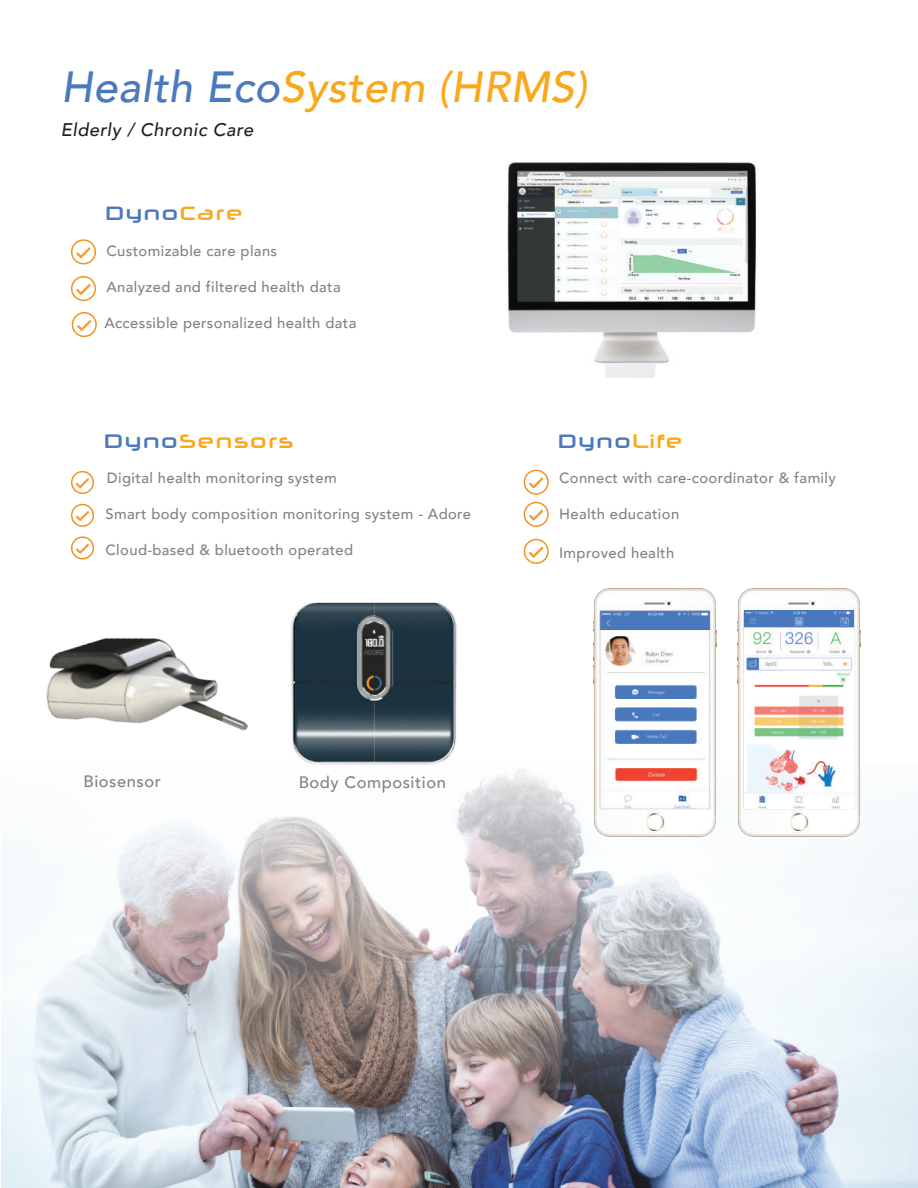
<style>
.page{position:relative;width:918px;height:1188px;background:#fff}
.page>*{position:absolute;margin:0;border:0;box-sizing:border-box;transform-origin:0 0}
.t1{font:italic 500 43.5px "Avenir";letter-spacing:.01em;color:#f9a81b}
.t2{font:700 31.05px "Neuropol X";letter-spacing:.025em;color:#f9a81b}
.t3{font:700 30.75px "Neuropol X";letter-spacing:.025em;color:#4a79bd}
.t4{font:italic 500 18.3px "Avenir";letter-spacing:.025em;color:#231f20}
.t5{font:500 16.5px "Avenir";letter-spacing:.035em;color:#808285}
.t6{font:500 14.85px "Avenir";letter-spacing:.025em;color:#808285}
.s1{color:#4a79bd}
.s2{color:#f9a81b}
</style>
<div class="page">
<img style="left:1px;top:646px;width:917px;height:542px">
<img style="left:1px;top:602px;width:332px;height:197px">
<svg style="left:76px;top:478px;width:13px;height:10px"></svg>
<div style="left:71px;top:471px;width:23px;height:23px;border:2px solid #f49120;border-radius:50%"></div>
<svg style="left:76px;top:511px;width:13px;height:10px"></svg>
<div style="left:71px;top:504px;width:23px;height:23px;border:2px solid #f49120;border-radius:50%"></div>
<svg style="left:76px;top:544px;width:13px;height:10px"></svg>
<div style="left:71px;top:536px;width:23px;height:24px;border:2px solid #f49120;border-radius:50%"></div>
<svg style="left:76px;top:247px;width:15px;height:11px"></svg>
<div style="left:71px;top:239px;width:25px;height:25px;border:2px solid #f49120;border-radius:50%"></div>
<svg style="left:76px;top:284px;width:15px;height:11px"></svg>
<div style="left:71px;top:276px;width:25px;height:25px;border:2px solid #f49120;border-radius:50%"></div>
<svg style="left:77px;top:320px;width:14px;height:11px"></svg>
<div style="left:72px;top:312px;width:25px;height:25px;border:2px solid #f49120;border-radius:50%"></div>
<img style="left:594px;top:588px;width:123px;height:249px">
<img style="left:737px;top:588px;width:124px;height:249px">
<img style="left:744px;top:611px;width:110px;height:197px">
<svg style="left:529px;top:478px;width:14px;height:10px"></svg>
<div style="left:524px;top:470px;width:25px;height:25px;border:2px solid #f49120;border-radius:50%"></div>
<svg style="left:529px;top:510px;width:14px;height:11px"></svg>
<div style="left:524px;top:502px;width:25px;height:25px;border:2px solid #f49120;border-radius:50%"></div>
<svg style="left:529px;top:547px;width:14px;height:11px"></svg>
<div style="left:524px;top:539px;width:25px;height:25px;border:2px solid #f49120;border-radius:50%"></div>
<img style="left:506px;top:161px;width:252px;height:217px">
<img style="left:291px;top:603px;width:166px;height:162px">
<h1 class="t1" style="left:61px;top:61px;width:528px"><span class="s1">Health Eco</span>System (HRMS)</h1>
<p class="t4" style="left:61px;top:119px;width:194px">Elderly / Chronic Care</p>
<h3 class="t3" style="left:106px;top:201px;width:139px">Dyno<span class="s2">Care</span></h3>
<p class="t6" style="left:106px;top:238px;width:172px">Customizable care plans</p>
<p class="t6" style="left:106px;top:274px;width:236px">Analyzed and filtered health data</p>
<p class="t6" style="left:104px;top:310px;width:254px">Accessible personalized health data</p>
<h2 class="t2" style="left:104px;top:429px;width:191px"><span class="s1">Dyno</span>Sensors</h2>
<p class="t6" style="left:107px;top:465px;width:231px">Digital health monitoring system</p>
<p class="t6" style="left:106px;top:501px;width:367px">Smart body composition monitoring system - Adore</p>
<p class="t6" style="left:106px;top:537px;width:249px">Cloud-based &amp; bluetooth operated</p>
<p class="t5" style="left:83px;top:767px;width:79px">Biosensor</p>
<p class="t5" style="left:299px;top:768px;width:149px">Body Composition</p>
<h3 class="t3" style="left:558px;top:428px;width:127px">Dyno<span class="s2">Life</span></h3>
<p class="t6" style="left:559px;top:465px;width:278px">Connect with care-coordinator &amp; family</p>
<p class="t6" style="left:559px;top:501px;width:122px">Health education</p>
<p class="t6" style="left:559px;top:540px;width:117px">Improved health</p>
</div>
